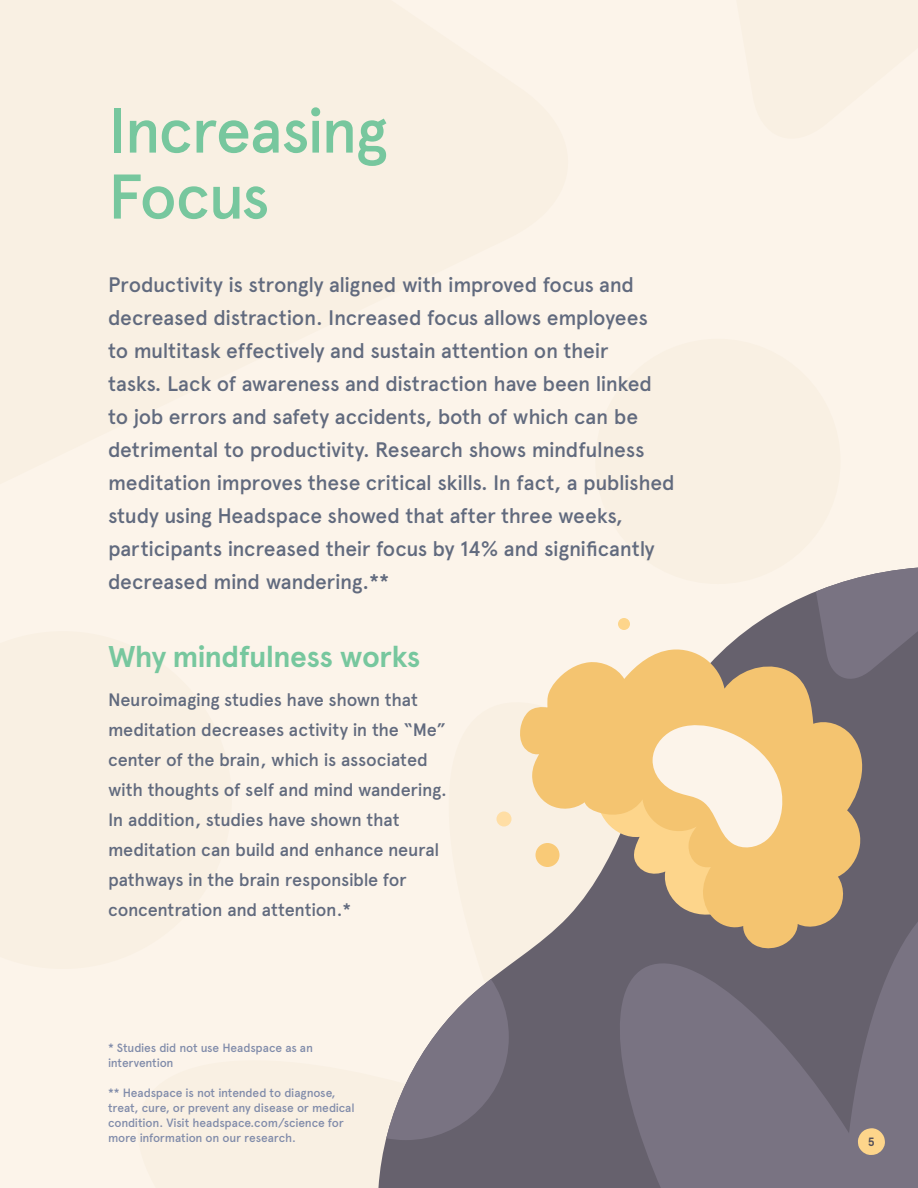
<style>
.page{position:relative;width:918px;height:1188px;background:#fcf4ea}
.page>*{position:absolute;margin:0;border:0;box-sizing:border-box;transform-origin:0 0}
.t1{font:500 63px/66px "Apercu";letter-spacing:-.035em;color:#77c79e}
.t2{font:700 30px "Apercu";letter-spacing:-.025em;color:#77c79e}
.t3{font:500 21px/33px "Apercu";letter-spacing:-.015em;color:#616a7e}
.t4{font:500 18px/30px "Apercu";letter-spacing:-.015em;color:#616a7e}
.t5{font:500 12px/15px "Apercu";letter-spacing:-.015em;color:#818caa}
.t6{font:700 12px "Apercu";color:#534f59}
</style>
<div class="page">
<div style="left:595px;top:339px;width:246px;height:245px;background:#f9f0e3;border-radius:50%"></div>
<svg style="left:378px;top:596px;width:540px;height:592px;fill:#66616d"></svg>
<svg style="left:378px;top:596px;width:340px;height:250px"></svg>
<svg style="left:404px;top:918px;width:514px;height:270px;fill:#66616d"></svg>
<svg style="left:378px;top:934px;width:131px;height:206px"></svg>
<svg style="left:805px;top:568px;width:113px;height:119px"></svg>
<div style="left:496px;top:812px;width:16px;height:14px;background:#ffdea5;border-radius:50%"></div>
<div style="left:618px;top:618px;width:12px;height:12px;background:#fdd58b;border-radius:50%"></div>
<svg style="left:519px;top:649px;width:344px;height:300px;fill:#f4c470"></svg>
<svg style="left:652px;top:724px;width:135px;height:126px"></svg>
<svg style="left:858px;top:1128px;width:27px;height:27px"></svg>
<p class="t1" style="left:108px;top:98px;width:281px">Increasing<br>Focus</p>
<p class="t3" style="left:108px;top:268px;width:568px">Productivity is strongly aligned with improved focus and decreased distraction. Increased focus allows employees<br>to multitask effectively and sustain attention on their<br>tasks. Lack of awareness and distraction have been linked to job errors and safety accidents, both of which can be detrimental to productivity. Research shows mindfulness meditation improves these critical skills. In fact, a published study using Headspace showed that after three weeks, participants increased their focus by 14% and significantly decreased mind wandering.**</p>
<p class="t2" style="left:108px;top:639px;width:314px">Why mindfulness works</p>
<p class="t4" style="left:108px;top:685px;width:340px">Neuroimaging studies have shown that meditation decreases activity in the “Me” center of the brain, which is associated with thoughts of self and mind wandering.<br>In addition, studies have shown that meditation can build and enhance neural pathways in the brain responsible for concentration and attention.*</p>
<p class="t5" style="left:108px;top:1040px;width:206px">* Studies did not use Headspace as an intervention</p>
<p class="t5" style="left:108px;top:1085px;width:248px">** Headspace is not intended to diagnose, treat, cure, or prevent any disease or medical condition. Visit headspace.com/science for more information on our research.</p>
<p class="t6" style="left:868px;top:1134px;width:8px">5</p>
</div>
